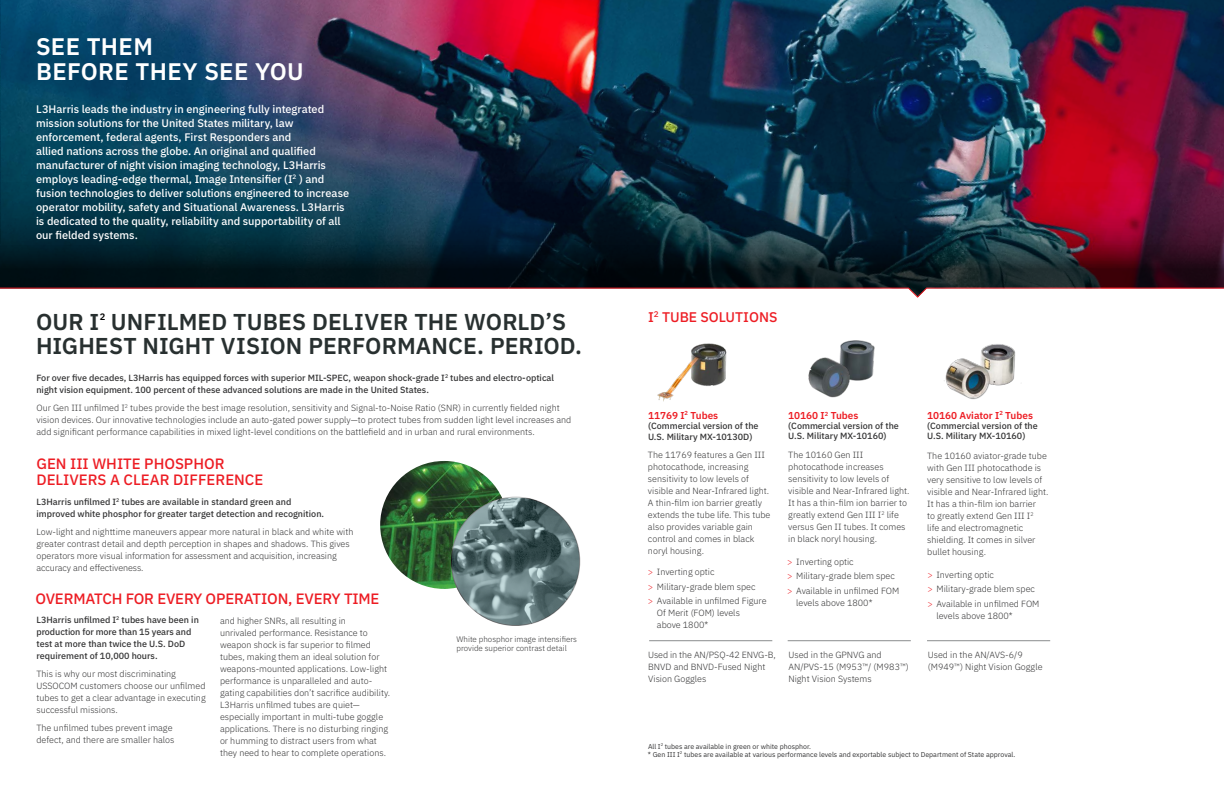
<style>
.page{position:relative;width:1224px;height:792px;background:#fff}
.page>*{position:absolute;margin:0;border:0;box-sizing:border-box;transform-origin:0 0}
.t1{font:600 24px/25px "IBM Plex Sans";letter-spacing:.015em;color:#fff}
.t2{font:600 23px/24px "IBM Plex Sans";letter-spacing:.005em;color:#283030}
.t3{font:500 15px/16px "IBM Plex Sans";color:#ed1d24}
.t4{font:500 14px "IBM Plex Sans";color:#ed1d24}
.t5{font:500 11px/14px "IBM Plex Sans";color:#fff}
.t6{font:600 10px "IBM Plex Sans";color:#ed1d24}
.t7{font:600 9.3px "IBM Plex Sans";color:#000}
.t8{font:300 9px/12px "IBM Plex Sans";color:#333334}
.t9{font:500 9px/12px "IBM Plex Sans";color:#333334}
.t10{font:300 8px/9px "IBM Plex Sans";color:#333334}
.t11{font:7px/8px "IBM Plex Sans";color:#333334}
.s1{color:#ed1d24}
</style>
<div class="page">
<img style="left:1px;top:0;width:1223px;height:103px">
<img style="left:0;top:0;width:1px;height:103px">
<img style="left:0;top:103px;width:1224px;height:184px">
<img style="left:380px;top:461px;width:128px;height:128px;border-radius:64px">
<img style="left:451px;top:498px;width:129px;height:128px">
<svg style="left:451px;top:497px;width:129px;height:129px;background:#62797b"></svg>
<img style="left:944px;top:344px;width:72px;height:56px">
<img style="left:840px;top:340px;width:35px;height:41px">
<img style="left:808px;top:354px;width:44px;height:44px">
<img style="left:657px;top:343px;width:70px;height:59px">
<hr style="left:649px;top:641px;width:123px;height:1px;background:#8a8c8e">
<hr style="left:788px;top:641px;width:123px;height:1px;background:#8a8c8e">
<hr style="left:927px;top:641px;width:123px;height:1px;background:#8a8c8e">
<svg style="left:0;top:287px;width:1224px;height:11px"></svg>
<h1 class="t1" style="left:36px;top:32px;width:269px">SEE THEM<br>BEFORE THEY SEE YOU</h1>
<p class="t5" style="left:36px;top:101px;width:315px">L3Harris leads the industry in engineering fully integrated mission solutions for the United States military, law enforcement, federal agents, First Responders and<br>allied nations across the globe. An original and qualified manufacturer of night vision imaging technology, L3Harris employs leading-edge thermal, Image Intensifier (I<sup>2</sup> ) and fusion technologies to deliver solutions engineered to increase operator mobility, safety and Situational Awareness. L3Harris is dedicated to the quality, reliability and supportability of all our fielded systems.</p>
<h2 class="t2" style="left:36px;top:308px;width:548px">OUR I UNFILMED TUBES DELIVER THE WORLD’S<br>HIGHEST NIGHT VISION PERFORMANCE. PERIOD.</h2>
<p class="t7" style="left:100px;top:309px;width:7px">2</p>
<p class="t9" style="left:36px;top:371px;width:519px">For over five decades, L3Harris has equipped forces with superior MIL-SPEC, weapon shock-grade I<sup>2</sup> tubes and electro-optical night vision equipment. 100 percent of these advanced solutions are made in the United States.</p>
<p class="t8" style="left:36px;top:401px;width:536px">Our Gen III unfilmed I<sup>2</sup> tubes provide the best image resolution, sensitivity and Signal-to-Noise Ratio (SNR) in currently fielded night vision devices. Our innovative technologies include an auto-gated power supply—to protect tubes from sudden light level increases and add significant performance capabilities in mixed light-level conditions on the battlefield and in urban and rural environments.</p>
<h3 class="t3" style="left:36px;top:454px;width:228px">GEN III WHITE PHOSPHOR<br>DELIVERS A CLEAR DIFFERENCE</h3>
<p class="t9" style="left:36px;top:495px;width:289px">L3Harris unfilmed I<sup>2</sup> tubes are available in standard green and improved white phosphor for greater target detection and recognition.</p>
<p class="t8" style="left:36px;top:525px;width:319px">Low-light and nighttime maneuvers appear more natural in black and white with greater contrast detail and depth perception in shapes and shadows. This gives operators more visual information for assessment and acquisition, increasing accuracy and effectiveness.</p>
<h3 class="t3" style="left:35px;top:589px;width:346px">OVERMATCH FOR EVERY OPERATION, EVERY TIME</h3>
<p class="t9" style="left:36px;top:613px;width:164px">L3Harris unfilmed I<sup>2</sup> tubes have been in production for more than 15 years and test at more than twice the U.S. DoD requirement of 10,000 hours.</p>
<p class="t8" style="left:36px;top:667px;width:171px">This is why our most discriminating USSOCOM customers choose our unfilmed tubes to get a clear advantage in executing successful missions.</p>
<p class="t8" style="left:36px;top:721px;width:140px">The unfilmed tubes prevent image defect, and there are smaller halos</p>
<p class="t8" style="left:220px;top:614px;width:172px">and higher SNRs, all resulting in<br>unrivaled performance. Resistance to weapon shock is far superior to filmed tubes, making them an ideal solution for weapons-mounted applications. Low-light performance is unparalleled and auto&shy;gating capabilities don’t sacrifice audibility.<br>L3Harris unfilmed tubes are quiet— especially important in multi-tube goggle applications. There is no disturbing ringing or humming to distract users from what they need to hear to complete operations.</p>
<p class="t10" style="left:456px;top:634px;width:122px">White phosphor image intensifiers provide superior contrast detail</p>
<h3 class="t4" style="left:648px;top:306px;width:131px">I<sup>2</sup> TUBE SOLUTIONS</h3>
<p class="t6" style="left:648px;top:407px;width:72px">11769 I<sup>2</sup> Tubes</p>
<p class="t9" style="left:648px;top:419px;width:112px;line-height:11px">(Commercial version of the<br>U.S. Military MX-10130D)</p>
<p class="t8" style="left:648px;top:448px;width:124px">The 11769 features a Gen III photocathode, increasing sensitivity to low levels of visible and Near-Infrared light.<br>A thin-film ion barrier greatly extends the tube life. This tube also provides variable gain control and comes in black noryl housing.</p>
<p class="t8" style="left:648px;top:564px;width:120px;line-height:14.3px"><span class="s1">&gt;</span> Inverting optic<br><span class="s1">&gt;</span> Military-grade blem spec<br><span class="s1">&gt;</span> Available in unfilmed Figure</p>
<p class="t8" style="left:657px;top:606px;width:84px">Of Merit (FOM) levels above 1800*</p>
<p class="t8" style="left:648px;top:648px;width:129px">Used in the AN/PSQ-42 ENVG-B,<br>BNVD and BNVD-Fused Night<br>Vision Goggles</p>
<p class="t6" style="left:788px;top:408px;width:72px">10160 I<sup>2</sup> Tubes</p>
<p class="t9" style="left:788px;top:420px;width:112px;line-height:10px">(Commercial version of the<br>U.S. Military MX-10160)</p>
<p class="t8" style="left:788px;top:448px;width:123px">The 10160 Gen III photocathode increases sensitivity to low levels of visible and Near-Infrared light.<br>It has a thin-film ion barrier to greatly extend Gen III I<sup>2</sup> life versus Gen II tubes. It comes in black noryl housing.</p>
<p class="t8" style="left:787px;top:554px;width:114px;line-height:14.3px"><span class="s1">&gt;</span> Inverting optic<br><span class="s1">&gt;</span> Military-grade blem spec <span class="s1">&gt;</span> Available in unfilmed FOM</p>
<p class="t8" style="left:796px;top:596px;width:78px">levels above 1800*</p>
<p class="t8" style="left:788px;top:648px;width:122px">Used in the GPNVG and<br>AN/PVS-15 (M953™/ (M983™)<br>Night Vision Systems</p>
<p class="t6" style="left:927px;top:407px;width:107px">10160 Aviator I<sup>2</sup> Tubes</p>
<p class="t9" style="left:927px;top:420px;width:112px;line-height:10px">(Commercial version of the<br>U.S. Military MX-10160)</p>
<p class="t8" style="left:927px;top:449px;width:123px">The 10160 aviator-grade tube with Gen III photocathode is very sensitive to low levels of visible and Near-Infrared light.<br>It has a thin-film ion barrier<br>to greatly extend Gen III I<sup>2<br></sup>life and electromagnetic shielding. It comes in silver bullet housing.</p>
<p class="t8" style="left:927px;top:567px;width:114px;line-height:14.3px"><span class="s1">&gt;</span> Inverting optic<br><span class="s1">&gt;</span> Military-grade blem spec <span class="s1">&gt;</span> Available in unfilmed FOM</p>
<p class="t8" style="left:936px;top:609px;width:78px">levels above 1800*</p>
<p class="t8" style="left:928px;top:648px;width:116px">Used in the AN/AVS-6/9 (M949™) Night Vision Goggle</p>
<p class="t11" style="left:648px;top:741px;width:369px">All I<sup>2</sup> tubes are available in green or white phosphor.<br>* Gen III I<sup>2</sup> tubes are available at various performance levels and exportable subject to Department of State approval.</p>
</div>
